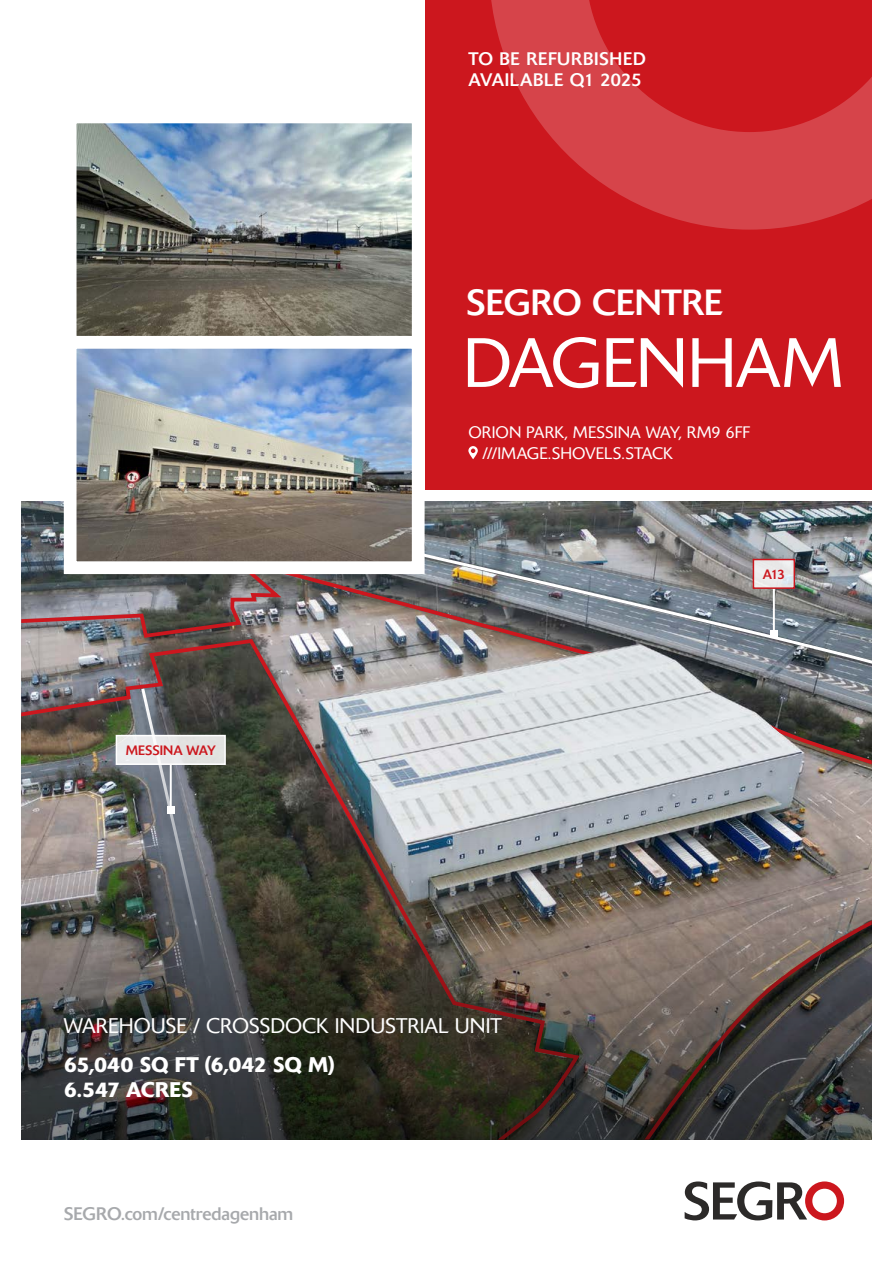
<style>
.page{position:relative;width:893px;height:1263px;background:#fff}
.page>*{position:absolute;margin:0;border:0;box-sizing:border-box;transform-origin:0 0}
.t1{font:300 69px "Delta BQ";letter-spacing:-.005em;color:#fff}
.t2{font:36px "Delta BQ";letter-spacing:-.005em;color:#fff}
.t3{font:300 21px "Delta BQ";color:#fff}
.t4{font:500 21px/25.2px "Delta BQ";letter-spacing:-.005em;color:#fff}
.t5{font:18px/21.6px "Delta BQ";letter-spacing:.03em;color:#fff}
.t6{font:18px "Delta BQ";color:#a7a9ac}
.t7{font:300 16.5px "Delta BQ";letter-spacing:.005em;color:#fff}
.t8{font:13.5px "Delta BQ";letter-spacing:-.005em;color:#cc171e}
</style>
<div class="page">
<img style="left:21px;top:564px;width:851px;height:274px">
<img style="left:21px;top:838px;width:851px;height:302px">
<img style="left:76px;top:123px;width:336px;height:207px">
<img style="left:74px;top:502px;width:798px;height:168px">
<img style="left:57px;top:330px;width:374px;height:250px">
<div style="left:425px;top:0;width:447px;height:489px;background:#cc171e"></div>
<svg style="left:491px;top:0;width:381px;height:230px"></svg>
<svg style="left:685px;top:1181px;width:159px;height:39px"></svg>
<svg style="left:468px;top:446px;width:10px;height:13px"></svg>
<svg style="left:139px;top:685px;width:75px;height:306px"></svg>
<div style="left:116px;top:735px;width:109px;height:29px;background:linear-gradient(to right,#eeeff3,#dfe0dd)"></div>
<div style="left:116px;top:735px;width:110px;height:30px;border:2px solid #fff"></div>
<hr style="left:170px;top:765px;width:2px;height:44px;background:#fff">
<div style="left:167px;top:806px;width:8px;height:7px;background:#fff"></div>
<p class="t5" style="left:468px;top:48px;width:179px">TO BE REFURBISHED<br>AVAILABLE Q1 2025</p>
<h2 class="t2" style="left:466px;top:280px;width:258px">SEGRO CENTRE</h2>
<h1 class="t1" style="left:463px;top:322px;width:383px">DAGENHAM</h1>
<p class="t7" style="left:468px;top:422px;width:283px">ORION PARK, MESSINA WAY, RM9 6FF</p>
<p class="t8" style="left:126px;top:742px;width:92px">MESSINA WAY</p>
<p class="t7" style="left:483px;top:444px;width:192px">///IMAGE.SHOVELS.STACK</p>
<p class="t8" style="left:763px;top:566px;width:24px">A13</p>
<p class="t3" style="left:64px;top:1013px;width:440px">WAREHOUSE / CROSSDOCK INDUSTRIAL UNIT</p>
<p class="t4" style="left:64px;top:1052px;width:272px">65,040 SQ FT (6,042 SQ M)<br>6.547 ACRES</p>
<p class="t6" style="left:64px;top:1203px;width:231px">SEGRO.com/centredagenham</p>
</div>
